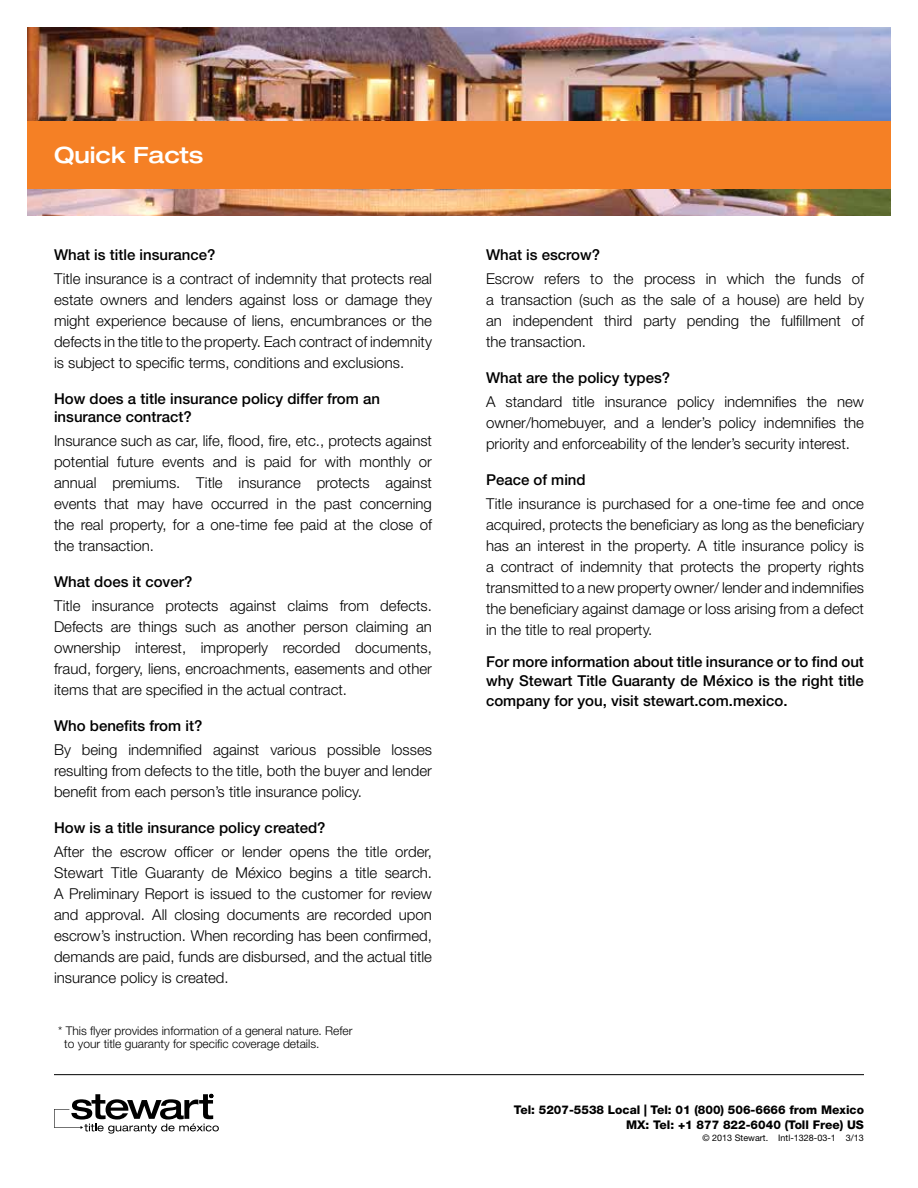
<style>
.page{position:relative;width:918px;height:1188px;background:#fff}
.page>*{position:absolute;margin:0;border:0;box-sizing:border-box;transform-origin:0 0}
.t1{font:500 expanded 22.5px "Helvetica Neue LT Pro";color:#fff}
.t2{font:300 15px/21px "Helvetica Neue LT Pro";color:#000;text-align:justify}
.t3{font:500 15px/19.5px "Helvetica Neue LT Pro";color:#000}
.t4{font:300 12px/13.5px "Helvetica Neue LT Pro";color:#000}
.t5{font:800 12px/15px "Helvetica Neue LT Pro";color:#000;text-align:right}
.t6{font:9px "Helvetica Neue LT Pro";color:#000}
</style>
<div class="page">
<hr style="left:54px;top:1074px;width:810px;height:1px;background:#000">
<svg style="left:54px;top:1094px;width:165px;height:40px"></svg>
<img style="left:27px;top:27px;width:864px;height:189px">
<div style="left:27px;top:122px;width:864px;height:67px;background:#f58025"></div>
<h1 class="t1" style="left:54px;top:141px;width:151px">Quick Facts</h1>
<p class="t3" style="left:54px;top:245px;width:163px">What is title insurance?</p>
<p class="t2" style="left:54px;top:268px;width:380px">Title insurance is a contract of indemnity that protects real estate owners and lenders against loss or damage they might experience because of liens, encumbrances or the defects in the title to the property. Each contract of indemnity is subject to specific terms, conditions and exclusions.</p>
<p class="t3" style="left:54px;top:390px;width:327px;line-height:18px">How does a title insurance policy differ from an insurance contract?</p>
<p class="t2" style="left:54px;top:430px;width:380px">Insurance such as car, life, flood, fire, etc., protects against potential future events and is paid for with monthly or annual premiums. Title insurance protects against events that may have occurred in the past concerning the real property, for a one-time fee paid at the close of the transaction.</p>
<p class="t3" style="left:54px;top:572px;width:140px">What does it cover?</p>
<p class="t2" style="left:54px;top:595px;width:380px">Title insurance protects against claims from defects.<br>Defects are things such as another person claiming an ownership interest, improperly recorded documents, fraud, forgery, liens, encroachments, easements and other items that are specified in the actual contract.</p>
<p class="t3" style="left:54px;top:716px;width:150px">Who benefits from it?</p>
<p class="t2" style="left:54px;top:739px;width:380px">By being indemnified against various possible losses resulting from defects to the title, both the buyer and lender benefit from each person’s title insurance policy.</p>
<p class="t3" style="left:54px;top:818px;width:273px">How is a title insurance policy created?</p>
<p class="t2" style="left:54px;top:841px;width:380px">After the escrow officer or lender opens the title order, Stewart Title Guaranty de México begins a title search.<br>A Preliminary Report is issued to the customer for review and approval. All closing documents are recorded upon escrow’s instruction. When recording has been confirmed, demands are paid, funds are disbursed, and the actual title insurance policy is created.</p>
<p class="t4" style="left:64px;top:1023px;width:290px;text-indent:-6px">* This flyer provides information of a general nature. Refer to your title guaranty for specific coverage details.</p>
<p class="t3" style="left:486px;top:245px;width:116px">What is escrow?</p>
<p class="t2" style="left:486px;top:268px;width:380px">Escrow refers to the process in which the funds of a transaction (such as the sale of a house) are held by an independent third party pending the fulfillment of the transaction.</p>
<p class="t3" style="left:486px;top:368px;width:186px">What are the policy types?</p>
<p class="t2" style="left:486px;top:391px;width:379px">A standard title insurance policy indemnifies the new owner/homebuyer, and a lender’s policy indemnifies the priority and enforceability of the lender’s security interest.</p>
<p class="t3" style="left:486px;top:470px;width:101px">Peace of mind</p>
<p class="t2" style="left:486px;top:493px;width:380px">Title insurance is purchased for a one-time fee and once acquired, protects the beneficiary as long as the beneficiary has an interest in the property. A title insurance policy is a contract of indemnity that protects the property rights transmitted to a new property owner/ lender and indemnifies the beneficiary against damage or loss arising from a defect in the title to real property.</p>
<p class="t3" style="left:486px;top:652px;width:379px;text-align:justify">For more information about title insurance or to find out why Stewart Title Guaranty de México is the right title company for you, visit stewart.com.mexico.</p>
<p class="t5" style="left:514px;top:1102px;width:352px">Tel: 5207-5538 Local | Tel: 01 (800) 506-6666 from Mexico<br>MX: Tel: +1 877 822-6040 (Toll Free) US</p>
<p class="t6" style="left:703px;top:1132px;width:163px">© 2013 Stewart. Intl-1328-03-1 3/13</p>
</div>
